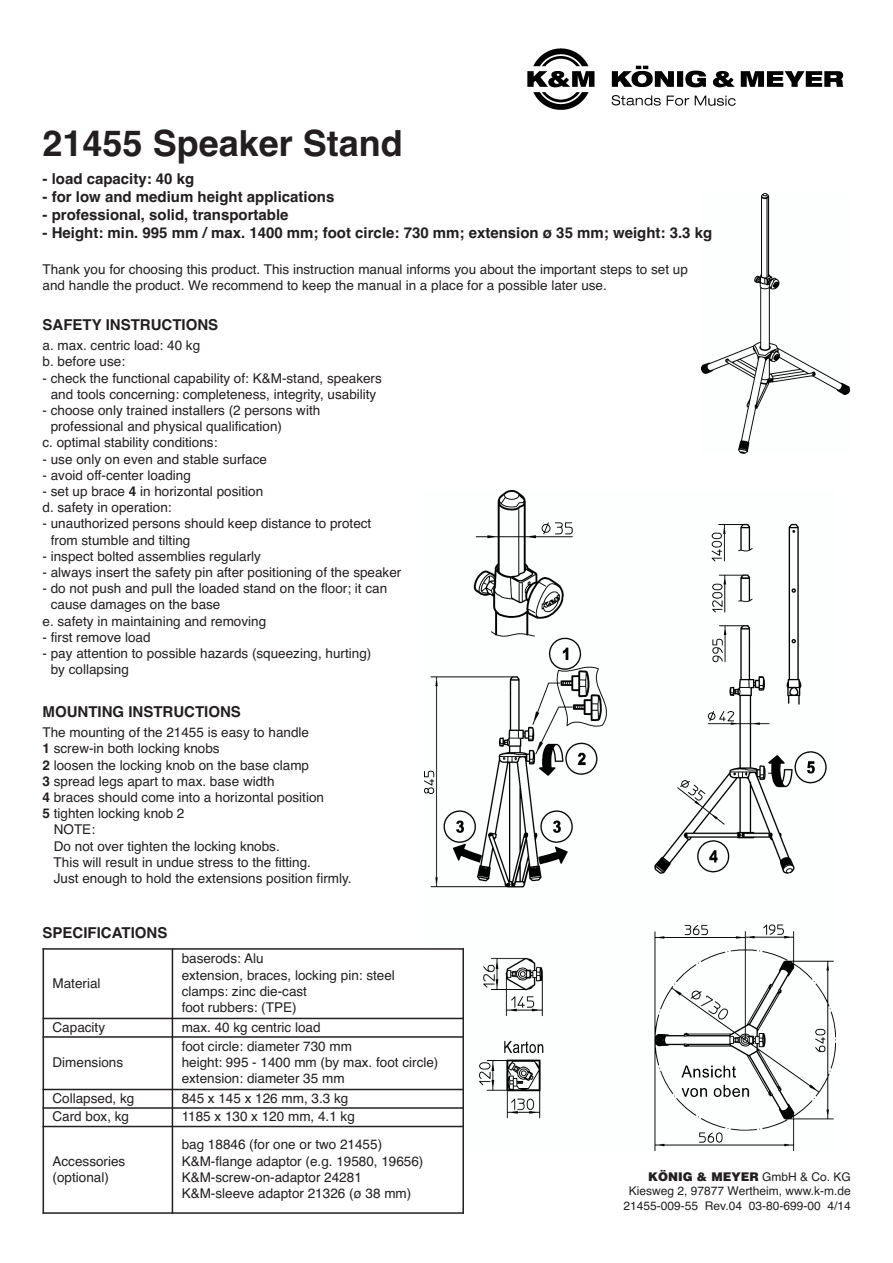
<style>
.page{position:relative;width:893px;height:1263px;background:#fff}
.page>*{position:absolute;margin:0;border:0;box-sizing:border-box;transform-origin:0 0}
.t1{font:700 36px "Helvetica";color:#231f20}
.t2{font:700 15px "Helvetica";color:#231f20}
.t3{font:13.5px/16.2px "Helvetica";color:#231f20}
.t4{font:12px/14.4px "Helvetica";color:#231f20;text-align:center}
.t5{font:900 12px "Helvetica LT";color:#231f20}
.s1{color:#fff}
.s2{font-weight:700}
.s3{font-weight:700;color:#fff}
.s4{font-family:"Helvetica";font-weight:400}
</style>
<div class="page">
<img style="left:702px;top:193px;width:147px;height:261px">
<img style="left:425px;top:491px;width:410px;height:660px">
<div style="left:172px;top:948px;width:292px;height:70px;background:#fff"></div>
<div style="left:172px;top:1018px;width:292px;height:19px;background:#fff"></div>
<div style="left:172px;top:1037px;width:292px;height:53px;background:#fff"></div>
<div style="left:172px;top:1090px;width:292px;height:18px;background:#fff"></div>
<div style="left:172px;top:1108px;width:292px;height:19px;background:#fff"></div>
<div style="left:172px;top:1127px;width:292px;height:87px;background:#fff"></div>
<hr style="left:43px;top:948px;width:1px;height:266px;background:#231f20">
<hr style="left:172px;top:948px;width:1px;height:266px;background:#231f20">
<hr style="left:462px;top:948px;width:2px;height:266px;background:#231f20">
<hr style="left:43px;top:948px;width:421px;height:2px;background:#231f20">
<hr style="left:43px;top:1018px;width:421px;height:1px;background:#231f20">
<hr style="left:43px;top:1036px;width:421px;height:2px;background:#231f20">
<hr style="left:43px;top:1089px;width:421px;height:1px;background:#231f20">
<hr style="left:43px;top:1107px;width:421px;height:2px;background:#231f20">
<hr style="left:43px;top:1126px;width:421px;height:1px;background:#231f20">
<hr style="left:43px;top:1212px;width:421px;height:2px;background:#231f20">
<img style="left:527px;top:48px;width:317px;height:61px">
<h1 class="t1" style="left:43px;top:130px;width:362px">21455 Speaker Stand</h1>
<p class="t2" style="left:43px;top:173px;width:153px">- load capacity: 40 kg</p>
<p class="t2" style="left:43px;top:191px;width:293px">- for low and medium height applications</p>
<p class="t2" style="left:43px;top:209px;width:247px">- professional, solid, transportable</p>
<p class="t2" style="left:43px;top:227px;width:671px">- Height: min. 995 mm / max. 1400 mm; foot circle: 730 mm; extension ø 35 mm; weight: 3.3 kg</p>
<p class="t3" style="left:43px;top:262px;width:647px">Thank you for choosing this product. This instruction manual informs you about the important steps to set up and handle the product. We recommend to keep the manual in a place for a possible later use.</p>
<p class="t2" style="left:43px;top:319px;width:177px">SAFETY INSTRUCTIONS</p>
<p class="t3" style="left:43px;top:339px;width:159px">a. max. centric load: 40 kg b. before use:</p>
<p class="t3" style="left:43px;top:371px;width:341px">- check the functional capability of: K&amp;M-stand, speakers</p>
<p class="t3" style="left:43px;top:387px;width:335px"><span class="s1">-</span> and tools concerning: completeness, integrity, usability</p>
<p class="t3" style="left:43px;top:404px;width:279px">- choose only trained installers (2 persons with</p>
<p class="t3" style="left:43px;top:420px;width:241px"><span class="s1">-</span> professional and physical qualification) c. optimal stability conditions:</p>
<p class="t3" style="left:43px;top:452px;width:226px">- use only on even and stable surface</p>
<p class="t3" style="left:43px;top:468px;width:150px">- avoid off-center loading</p>
<p class="t3" style="left:43px;top:485px;width:222px">- set up brace <span class="s2">4</span> in horizontal position d. safety in operation:</p>
<p class="t3" style="left:43px;top:517px;width:330px">- unauthorized persons should keep distance to protect</p>
<p class="t3" style="left:43px;top:533px;width:149px"><span class="s1">-</span> from stumble and tilting</p>
<p class="t3" style="left:43px;top:549px;width:220px">- inspect bolted assemblies regularly</p>
<p class="t3" style="left:43px;top:566px;width:360px">- always insert the safety pin after positioning of the speaker</p>
<p class="t3" style="left:43px;top:582px;width:346px">- do not push and pull the loaded stand on the floor; it can</p>
<p class="t3" style="left:43px;top:598px;width:225px"><span class="s1">-</span> cause damages on the base<br>e. safety in maintaining and removing</p>
<p class="t3" style="left:43px;top:630px;width:110px">- first remove load</p>
<p class="t3" style="left:43px;top:647px;width:330px">- pay attention to possible hazards (squeezing, hurting)</p>
<p class="t3" style="left:43px;top:663px;width:88px"><span class="s1">-</span> by collapsing</p>
<p class="t2" style="left:43px;top:706px;width:200px">MOUNTING INSTRUCTIONS</p>
<p class="t3" style="left:43px;top:726px;width:310px">The mounting of the 21455 is easy to handle<br><span class="s2">1</span> screw-in both locking knobs<br><span class="s2">2</span> loosen the locking knob on the base clamp<br><span class="s2">3</span> spread legs apart to max. base width<br><span class="s2">4</span> braces should come into a horizontal position<br><span class="s2">5</span> tighten locking knob 2<br><span class="s3">5</span> NOTE:<br><span class="s3">5</span> Do not over tighten the locking knobs.<br><span class="s3">5</span> This will result in undue stress to the fitting.<br><span class="s3">5</span> Just enough to hold the extensions position firmly.</p>
<p class="t2" style="left:43px;top:927px;width:126px">SPECIFICATIONS</p>
<p class="t3" style="left:53px;top:976px;width:50px">Material</p>
<p class="t3" style="left:182px;top:952px;width:215px">baserods: Alu<br>extension, braces, locking pin: steel clamps: zinc die-cast<br>foot rubbers: (TPE)</p>
<p class="t3" style="left:53px;top:1020px;width:54px">Capacity</p>
<p class="t3" style="left:182px;top:1020px;width:140px">max. 40 kg centric load</p>
<p class="t3" style="left:53px;top:1056px;width:72px">Dimensions</p>
<p class="t3" style="left:182px;top:1039px;width:258px">foot circle: diameter 730 mm<br>height: 995 - 1400 mm (by max. foot circle) extension: diameter 35 mm</p>
<p class="t3" style="left:53px;top:1091px;width:83px">Collapsed, kg</p>
<p class="t3" style="left:182px;top:1091px;width:168px">845 x 145 x 126 mm, 3.3 kg</p>
<p class="t3" style="left:53px;top:1110px;width:78px">Card box, kg</p>
<p class="t3" style="left:182px;top:1110px;width:175px">1185 x 130 x 120 mm, 4.1 kg</p>
<p class="t3" style="left:53px;top:1154px;width:74px">Accessories (optional)</p>
<p class="t3" style="left:182px;top:1138px;width:243px">bag 18846 (for one or two 21455)<br>K&amp;M-flange adaptor (e.g. 19580, 19656)<br>K&amp;M-screw-on-adaptor 24281<br>K&amp;M-sleeve adaptor 21326 (ø 38 mm)</p>
<p class="t5" style="left:648px;top:1172px;width:204px">KÖNIG &amp; MEYER <span class="s4">GmbH &amp; Co. KG</span></p>
<p class="t4" style="left:623px;top:1185px;width:229px">Kiesweg 2, 97877 Wertheim, www.k-m.de<br>21455-009-55 Rev.04 03-80-699-00 4/14</p>
</div>
